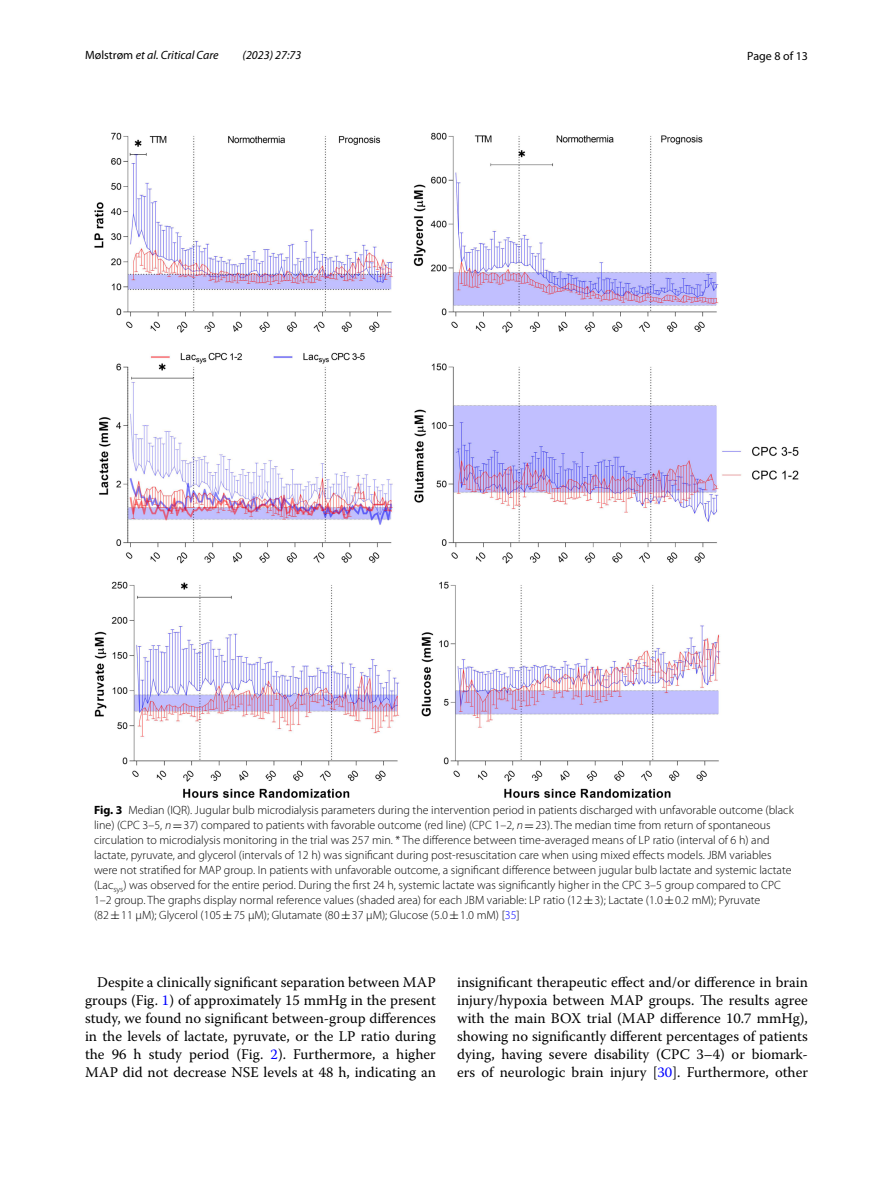
<style>
.page{position:relative;width:893px;height:1187px;background:#fff}
.page>*{position:absolute;margin:0;border:0;box-sizing:border-box;transform-origin:0 0}
.t1{font:14.7px/18px "Warnock Pro";color:#000;text-align:justify}
.t2{font:300 12px/15px "Myriad Pro";color:#000}
.t3{font:italic 12px "Myriad Pro";color:#000}
.t4{font:12px "Myriad Pro";color:#000}
.s1{font-style:normal}
.s2{font-weight:700}
.s3{font-style:italic}
.s4{font-family:"MTSY";font-weight:400}
.s5{color:#00f}
</style>
<div class="page">
<img style="left:94px;top:133px;width:705px;height:665px">
<p class="t3" style="left:85px;top:48px;width:135px"><span class="s1">Mølstrøm</span> et al. Critical Care</p>
<p class="t3" style="left:243px;top:48px;width:60px">(2023) 27:73</p>
<p class="t4" style="left:747px;top:48px;width:62px">Page 8 of 13</p>
<p class="t2" style="left:94px;top:802px;width:701px"><span class="s2">Fig. 3</span> Median (IQR). Jugular bulb microdialysis parameters during the intervention period in patients discharged with unfavorable outcome (black line) (CPC 3–5, <span class="s3">n</span><span class="s4">=</span>37) compared to patients with favorable outcome (red line) (CPC 1–2, <span class="s3">n</span><span class="s4">=</span>23). The median time from return of spontaneous circulation to microdialysis monitoring in the trial was 257 min. * The difference between time-averaged means of LP ratio (interval of 6 h) and lactate, pyruvate, and glycerol (intervals of 12 h) was significant during post-resuscitation care when using mixed effects models. JBM variables were not stratified for MAP group. In patients with unfavorable outcome, a significant difference between jugular bulb lactate and systemic lactate (Lac<sub>sys</sub>) was observed for the entire period. During the first 24 h, systemic lactate was significantly higher in the CPC 3–5 group compared to CPC 1–2 group. The graphs display normal reference values (shaded area) for each JBM variable: LP ratio (12<span class="s4">±</span>3); Lactate (1.0<span class="s4">±</span>0.2 mM); Pyruvate (82<span class="s4">±</span>11 µM); Glycerol (105<span class="s4">±</span>75 µM); Glutamate (80<span class="s4">±</span>37 µM); Glucose (5.0<span class="s4">±</span>1.0 mM) [<span class="s5">35</span>]</p>
<p class="t1" style="left:85px;top:972px;width:352px;text-indent:12px">Despite a clinically significant separation between MAP groups (Fig. <span class="s5">1</span>) of approximately 15 mmHg in the present study, we found no significant between-group differences in the levels of lactate, pyruvate, or the LP ratio during the 96 h study period (Fig. <span class="s5">2</span>). Furthermore, a higher MAP did not decrease NSE levels at 48 h, indicating an</p>
<p class="t1" style="left:457px;top:972px;width:352px">insignificant therapeutic effect and/or difference in brain injury/hypoxia between MAP groups. The results agree with the main BOX trial (MAP difference 10.7 mmHg), showing no significantly different percentages of patients dying, having severe disability (CPC 3–4) or biomark&shy;ers of neurologic brain injury [<span class="s5">30</span>]. Furthermore, other</p>
</div>
